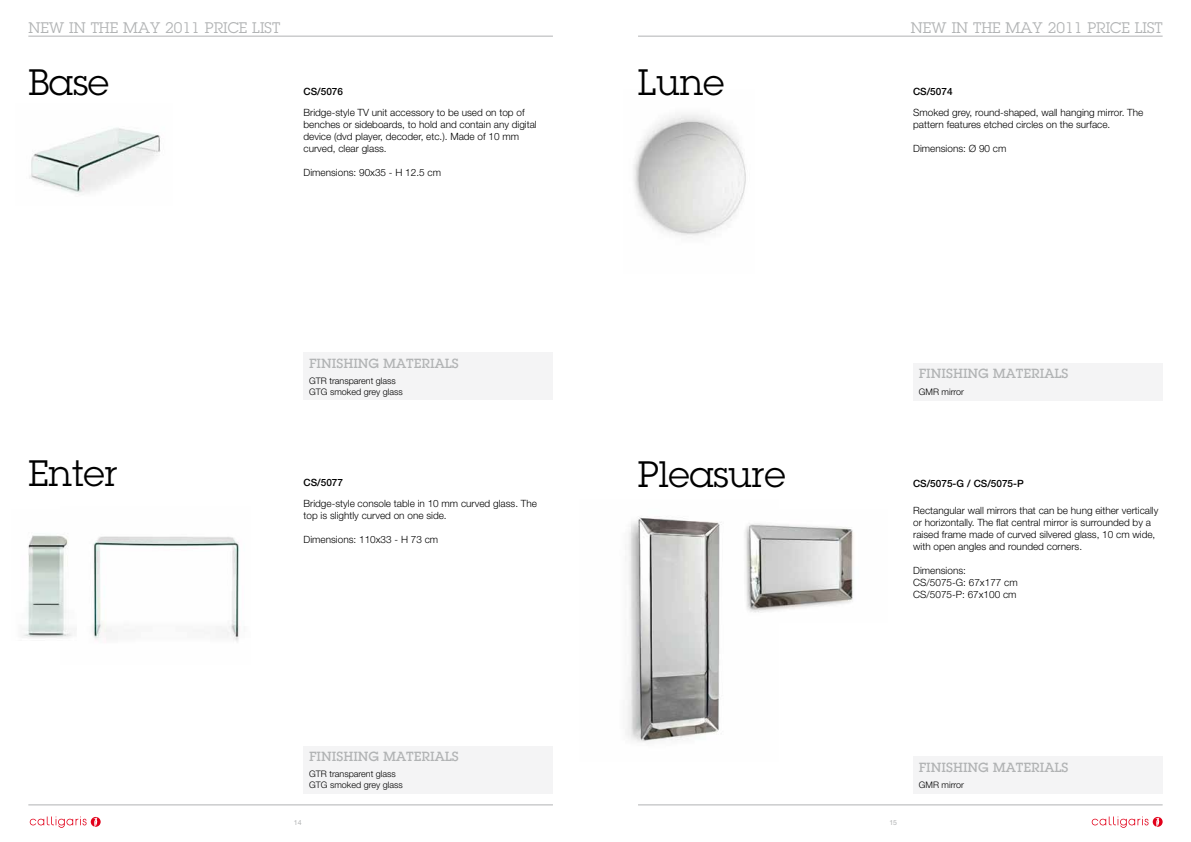
<style>
.page{position:relative;width:1191px;height:842px;background:#fff}
.page>*{position:absolute;margin:0;border:0;box-sizing:border-box;transform-origin:0 0}
.t1{font:36px "Lubalin Graph Std";color:#000}
.t2{font:15px "Lubalin Graph Std";color:#b1b3b4}
.t3{font:500 13px "Lubalin Graph Std";color:#b1b3b4}
.t4{font:300 10px/12px "Helvetica Neue LT Std";color:#000}
.t5{font:500 10px "Helvetica Neue LT Std";color:#000}
.t6{font:300 9px/10.8px "Helvetica Neue LT Std";color:#000}
.t7{font:7px "Helvetica Neue LT Std";color:#b1b3b4}
</style>
<div class="page">
<svg style="left:1091px;top:816px;width:71px;height:12px"></svg>
<svg style="left:30px;top:816px;width:71px;height:12px"></svg>
<hr style="left:638px;top:36px;width:524px;height:1px;background:#b1b3b4">
<hr style="left:28px;top:36px;width:525px;height:1px;background:#b1b3b4">
<hr style="left:638px;top:804px;width:524px;height:1px;background:#b1b3b4">
<hr style="left:28px;top:804px;width:525px;height:1px;background:#b1b3b4">
<img style="left:92px;top:536px;width:147px;height:106px">
<img style="left:23px;top:535px;width:49px;height:103px">
<img style="left:30px;top:128px;width:131px;height:67px">
<img style="left:633px;top:114px;width:113px;height:122px">
<img style="left:626px;top:517px;width:95px;height:225px">
<img style="left:744px;top:523px;width:110px;height:90px">
<div style="left:303px;top:353px;width:250px;height:47px;background:#f4f4f5"></div>
<div style="left:303px;top:746px;width:250px;height:48px;background:#f4f4f5"></div>
<div style="left:913px;top:363px;width:249px;height:37px;background:#f4f4f5"></div>
<div style="left:913px;top:757px;width:249px;height:37px;background:#f4f4f5"></div>
<h2 class="t2" style="left:28px;top:19px;width:253px">NEW IN THE MAY 2011 PRICE LIST</h2>
<h1 class="t1" style="left:28px;top:60px;width:82px">Base</h1>
<p class="t5" style="left:303px;top:86px;width:41px">CS/5076</p>
<p class="t4" style="left:303px;top:107px;width:235px">Bridge-style TV unit accessory to be used on top of benches or sideboards, to hold and contain any digital device (dvd player, decoder, etc.). Made of 10 mm curved, clear glass.</p>
<p class="t4" style="left:303px;top:167px;width:139px">Dimensions: 90x35 - H 12.5 cm</p>
<h1 class="t1" style="left:638px;top:60px;width:88px">Lune</h1>
<h2 class="t2" style="left:911px;top:19px;width:253px">NEW IN THE MAY 2011 PRICE LIST</h2>
<p class="t5" style="left:913px;top:86px;width:41px">CS/5074</p>
<p class="t4" style="left:913px;top:107px;width:232px">Smoked grey, round-shaped, wall hanging mirror. The pattern features etched circles on the surface.</p>
<p class="t4" style="left:913px;top:143px;width:95px">Dimensions: Ø 90 cm</p>
<h1 class="t1" style="left:28px;top:450px;width:91px">Enter</h1>
<h3 class="t3" style="left:309px;top:355px;width:151px">FINISHING MATERIALS</h3>
<p class="t6" style="left:309px;top:375px;width:95px">GTR transparent glass<br>GTG smoked grey glass</p>
<p class="t5" style="left:303px;top:476px;width:41px">CS/5077</p>
<p class="t4" style="left:303px;top:497px;width:235px">Bridge-style console table in 10 mm curved glass. The top is slightly curved on one side.</p>
<p class="t4" style="left:303px;top:533px;width:136px">Dimensions: 110x33 - H 73 cm</p>
<h1 class="t1" style="left:638px;top:451px;width:149px">Pleasure</h1>
<h3 class="t3" style="left:919px;top:365px;width:151px">FINISHING MATERIALS</h3>
<p class="t6" style="left:919px;top:386px;width:47px">GMR mirror</p>
<p class="t5" style="left:913px;top:477px;width:112px">CS/5075-G / CS/5075-P</p>
<p class="t4" style="left:913px;top:504px;width:247px">Rectangular wall mirrors that can be hung either vertically or horizontally. The flat central mirror is surrounded by a raised frame made of curved silvered glass, 10 cm wide, with open angles and rounded corners.</p>
<p class="t4" style="left:913px;top:564px;width:106px">Dimensions:<br>CS/5075-G: 67x177 cm<br>CS/5075-P: 67x100 cm</p>
<h3 class="t3" style="left:309px;top:748px;width:151px">FINISHING MATERIALS</h3>
<p class="t6" style="left:309px;top:768px;width:95px">GTR transparent glass<br>GTG smoked grey glass</p>
<p class="t7" style="left:294px;top:818px;width:9px">14</p>
<p class="t7" style="left:889px;top:818px;width:9px">15</p>
<h3 class="t3" style="left:919px;top:759px;width:151px">FINISHING MATERIALS</h3>
<p class="t6" style="left:919px;top:779px;width:47px">GMR mirror</p>
</div>
